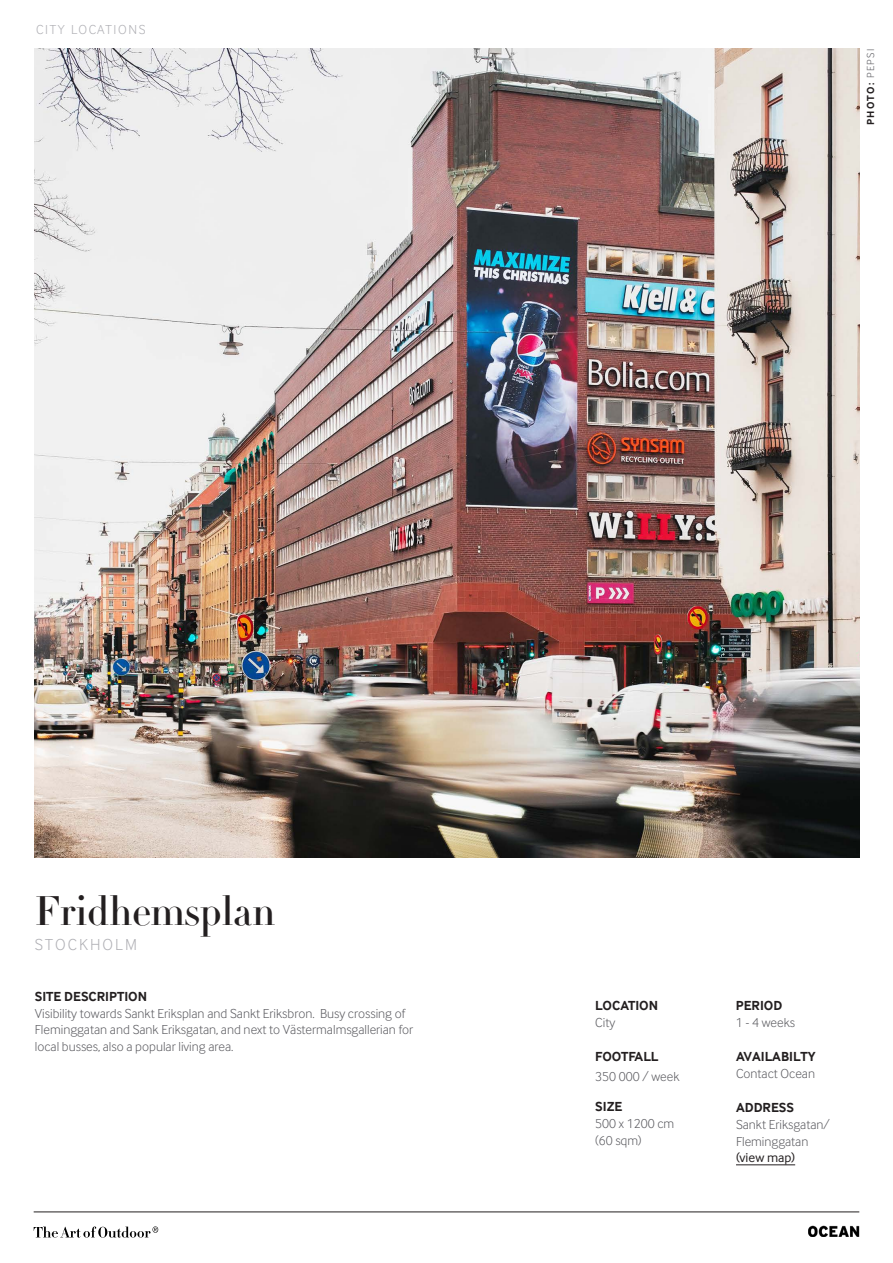
<style>
.page{position:relative;width:893px;height:1263px;background:#fff}
.page>*{position:absolute;margin:0;border:0;box-sizing:border-box;transform-origin:0 0}
.t1{font:40.5px "Didot LT Std Headline";letter-spacing:-.02em;color:#231f20}
.t2{font:300 16.5px "Inter Face";letter-spacing:.125em;color:#afafb4}
.t3{font:300 13.5px/16.8px "Inter Face";color:#5a5a5f}
.t4{font:300 13.5px "Inter Face";letter-spacing:.125em;color:#afafb4}
.t5{font:700 13.5px/16.8px "Inter Face";color:#231f20}
.t6{font:700 10.5px "Inter Face";letter-spacing:.125em;color:#231f20}
.s1{font-weight:300;color:#5a5a5f}
.s2{font-weight:700;color:#231f20}
.s3{font-style:inherit}
.s4{font-weight:400;color:#231f20}
</style>
<div class="page">
<svg style="left:34px;top:1226px;width:124px;height:12px"></svg>
<img style="left:808px;top:1225px;width:51px;height:12px">
<hr style="left:34px;top:1212px;width:825px;height:1px;background:#231f20">
<hr style="left:736px;top:1164px;width:59px;height:1px;background:#231f20">
<img style="left:34px;top:48px;width:826px;height:809px">
<p class="t4" style="left:36px;top:22px;width:111px">CITY LOCATIONS</p>
<p class="t6" style="left:865px;top:125px;width:78px;rotate:-90deg">PHOTO: <span class="s1">PEPSI</span></p>
<p class="t1" style="left:35px;top:887px;width:242px">Fridhemsplan</p>
<p class="t2" style="left:35px;top:935px;width:104px">STOCKHOLM</p>
<p class="t3" style="left:35px;top:988px;width:380px"><span class="s2">SITE DESCRIPTION<br></span>Visibility towards Sankt Eriksplan and Sankt Eriksbron. Busy crossing of Fleminggatan and Sank Eriksgatan, and next to Västermalmsgallerian for local busses, also a popular living area.</p>
<p class="t5" style="left:595px;top:997px;width:64px">LOCATION<br><span class="s1">City</span></p>
<p class="t3" style="left:595px;top:1046px;width:86px;line-height:20.4px"><span class="s2">FOOTFALL<br></span>350 000 / week</p>
<p class="t3" style="left:595px;top:1098px;width:80px"><span class="s2">SIZE<br></span><span class="s3">5</span>00 x 1<span class="s3">2</span>00 cm (<span class="s3">60</span> sqm)</p>
<p class="t3" style="left:736px;top:997px;width:61px"><span class="s2">PERIOD<br></span>1 - 4 weeks</p>
<p class="t3" style="left:736px;top:1048px;width:81px"><span class="s2">AVAILABILTY<br></span>Contact Ocean</p>
<p class="t3" style="left:736px;top:1099px;width:95px"><span class="s2">ADDRESS<br></span>Sankt Eriksgatan/<br>Fleminggatan <span class="s4">(view map)</span></p>
</div>
